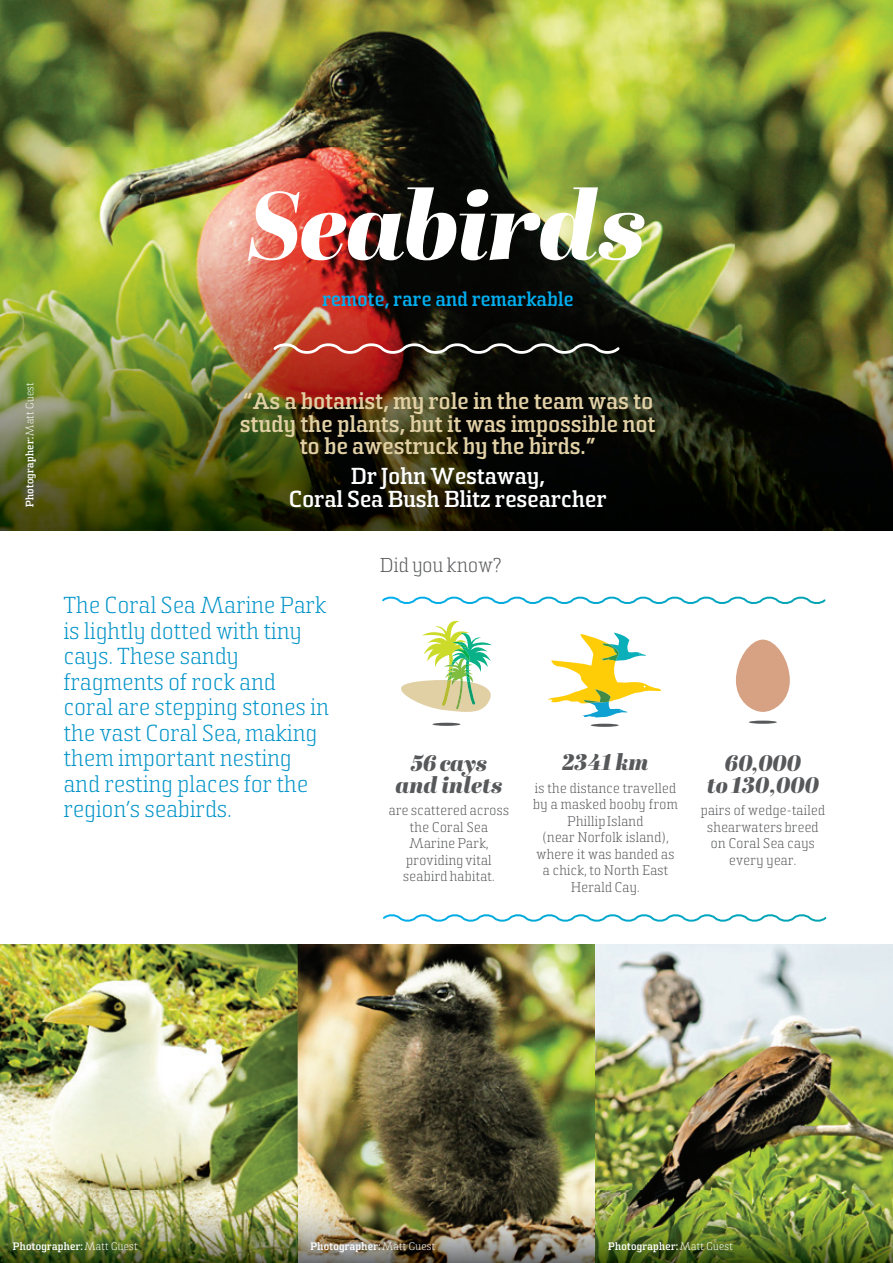
<style>
.page{position:relative;width:893px;height:1263px;background:#fff}
.page>*{position:absolute;margin:0;border:0;box-sizing:border-box;transform-origin:0 0}
.t1{font:italic 96px "Abril Fatface";letter-spacing:-.015em;color:#fff}
.t2{font:300 22.5px/25.5px "Sommet Slab";letter-spacing:.015em;color:#0093c8}
.t3{font:700 22.5px/22.5px "Sommet Slab";letter-spacing:.015em;color:#e2d0a5;text-align:center}
.t4{font:700 22.5px/22.5px "Sommet Slab";letter-spacing:.015em;color:#fff;text-align:center}
.t5{font:italic 22.5px/22.5px "Abril Fatface";color:#57585a;text-align:center}
.t6{font:700 19.5px "Sommet Slab";letter-spacing:.02em;color:#00aeef}
.t7{font:300 19.5px "Sommet Slab";letter-spacing:.02em;color:#57585a}
.t8{font:300 13.5px/16.5px "Sommet Slab";letter-spacing:.025em;color:#57585a;text-align:center}
.t9{font:700 10.5px "Sommet Slab";letter-spacing:.035em;color:#fff}
.s1{font-weight:300}
</style>
<div class="page">
<img style="left:0;top:0;width:893px;height:494px">
<img style="left:0;top:494px;width:893px;height:37px">
<img style="left:0;top:944px;width:893px;height:319px">
<img style="left:271px;top:339px;width:351px;height:19px">
<svg style="left:382px;top:596px;width:444px;height:8px"></svg>
<svg style="left:383px;top:914px;width:444px;height:8px"></svg>
<hr style="left:432px;top:723px;width:28px;height:3px;background:#57585a;border-radius:50%">
<hr style="left:749px;top:721px;width:28px;height:3px;background:#57585a;border-radius:50%">
<hr style="left:591px;top:724px;width:28px;height:3px;background:#57585a;border-radius:50%">
<svg style="left:548px;top:633px;width:113px;height:84px"></svg>
<svg style="left:401px;top:621px;width:91px;height:91px"></svg>
<svg style="left:736px;top:640px;width:54px;height:72px"></svg>
<h1 class="t1" style="left:247px;top:184px;width:400px">Seabirds</h1>
<h3 class="t6" style="left:322px;top:291px;width:252px">remote, rare and remarkable</h3>
<p class="t9" style="left:26px;top:507px;width:126px;rotate:-90deg">Photographer: <span class="s1">Matt Guest</span></p>
<h2 class="t3" style="left:240px;top:392px;width:417px">“As a botanist, my role in the team was to study the plants, but it was impossible not to be awestruck by the birds.”</h2>
<h2 class="t4" style="left:289px;top:467px;width:319px">Dr John Westaway,<br>Coral Sea Bush Blitz researcher</h2>
<h2 class="t2" style="left:64px;top:595px;width:266px">The Coral Sea Marine Park is lightly dotted with tiny cays. These sandy fragments of rock and coral are stepping stones in the vast Coral Sea, making them important nesting and resting places for the region’s seabirds.</h2>
<h3 class="t7" style="left:380px;top:557px;width:122px">Did you know?</h3>
<h2 class="t5" style="left:395px;top:753px;width:108px">56 cays and inlets</h2>
<p class="t8" style="left:389px;top:803px;width:122px">are scattered across the Coral Sea<br>Marine Park, providing vital seabird habitat.</p>
<h2 class="t5" style="left:562px;top:753px;width:88px">2341 km</h2>
<p class="t8" style="left:533px;top:781px;width:146px">is the distance travelled by a masked booby from<br>Phillip Island<br>(near Norfolk island), where it was banded as a chick, to North East<br>Herald Cay.</p>
<h2 class="t5" style="left:707px;top:753px;width:114px">60,000<br>to 130,000</h2>
<p class="t8" style="left:701px;top:803px;width:126px">pairs of wedge-tailed shearwaters breed on Coral Sea cays every year.</p>
<p class="t9" style="left:13px;top:1242px;width:126px">Photographer: <span class="s1">Matt Guest</span></p>
<p class="t9" style="left:310px;top:1242px;width:126px">Photographer: <span class="s1">Matt Guest</span></p>
<p class="t9" style="left:608px;top:1242px;width:126px">Photographer: <span class="s1">Matt Guest</span></p>
</div>
